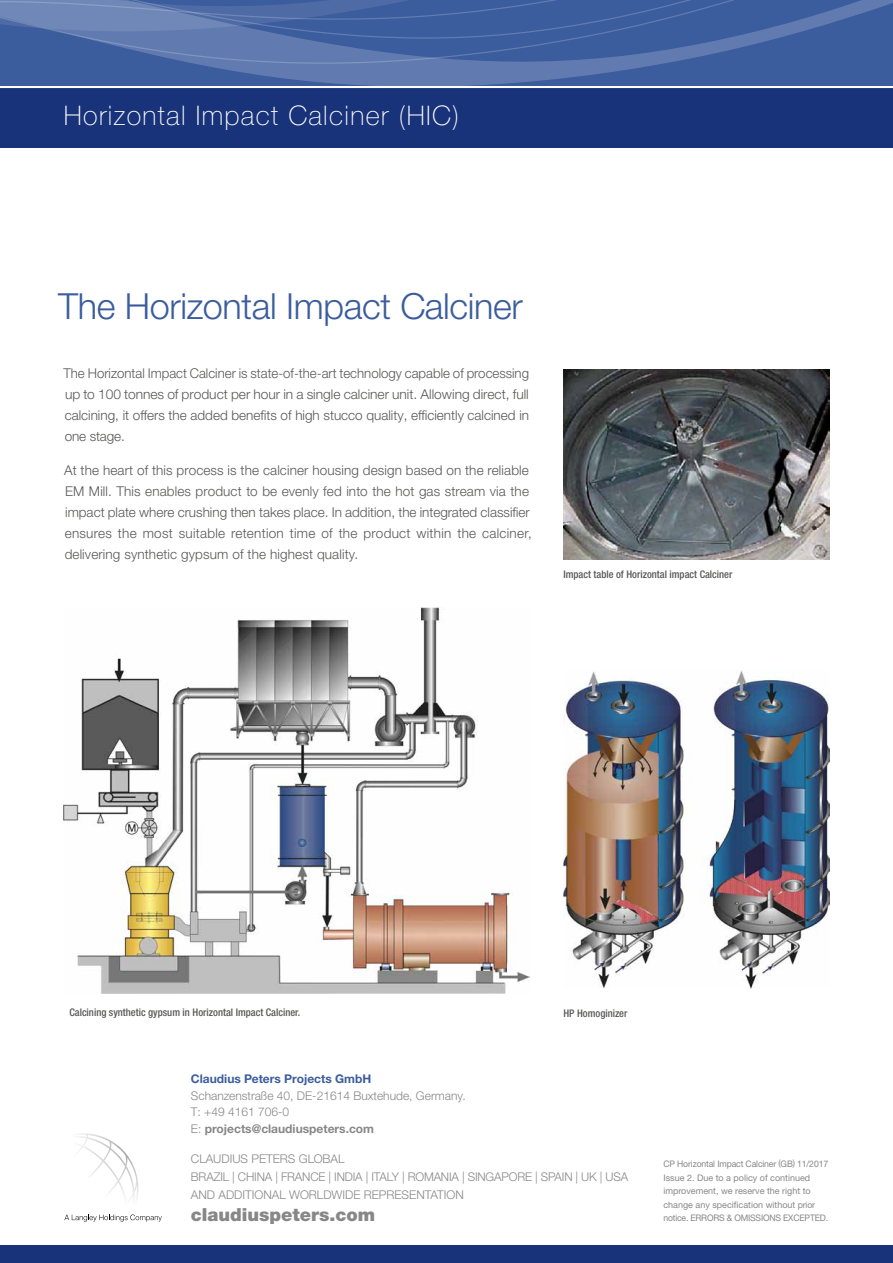
<style>
.page{position:relative;width:893px;height:1263px;background:#fff}
.page>*{position:absolute;margin:0;border:0;box-sizing:border-box;transform-origin:0 0}
.t1{font:300 36px "Helvetica Neue LTW1 G";letter-spacing:-.01em;color:#3b5c9d}
.t2{font:100 27px "Helvetica Neue LTW1 G";letter-spacing:.05em;color:#fff}
.t3{font:900 18px "Helvetica Neue LTW1 G";color:#878787}
.t4{font:300 13.5px/21px "Helvetica Neue LTW1 G";letter-spacing:.01em;color:#575756;text-align:justify}
.t5{font:300 12px/16.5px "Helvetica Neue LTW1 G";color:#878787}
.t6{font:700 12px "Helvetica Neue LTW1 G";color:#3b5c9d}
.t7{font:500 condensed 10.5px "Helvetica Neue LTW1 G";color:#575756}
.t8{font:9px/13.5px "Helvetica Neue";color:#878787;scale:.96 1}
.s1{font-weight:700}
</style>
<div class="page">
<div style="left:0;top:43px;width:893px;height:105px;background:#19337a"></div>
<svg style="left:64px;top:1133px;width:98px;height:89px"></svg>
<hr style="left:0;top:85px;width:893px;height:3px;background:#fff">
<div style="left:0;top:1246px;width:893px;height:17px;background:#19337a"></div>
<svg style="left:0;top:43px;width:893px;height:42px;background:#4967a4"></svg>
<svg style="left:0;top:0;width:893px;height:43px;background:#4a68a4"></svg>
<img style="left:64px;top:608px;width:465px;height:385px">
<img style="left:563px;top:370px;width:266px;height:190px">
<img style="left:563px;top:671px;width:266px;height:317px">
<h2 class="t2" style="left:64px;top:100px;width:397px">Horizontal Impact Calciner (HIC)</h2>
<h1 class="t1" style="left:58px;top:284px;width:466px">The Horizontal Impact Calciner</h1>
<p class="t4" style="left:63px;top:363px;width:467px">The Horizontal Impact Calciner is state-of-the-art technology capable of processing up to 100 tonnes of product per hour in a single calciner unit. Allowing direct, full calcining, it offers the added benefits of high stucco quality, efficiently calcined in one stage.</p>
<p class="t4" style="left:64px;top:460px;width:469px;text-align:left">At the heart of this process is the calciner housing design based on the reliable EM Mill. This enables product to be evenly fed into the hot gas stream via the impact plate where crushing then takes place. In addition, the integrated classifier ensures the most suitable retention time of the product within the calciner, delivering synthetic gypsum of the highest quality.</p>
<p class="t7" style="left:563px;top:568px;width:171px">Impact table of Horizontal impact Calciner</p>
<p class="t7" style="left:69px;top:1006px;width:232px">Calcining synthetic gypsum in Horizontal Impact Calciner.</p>
<p class="t7" style="left:563px;top:1006px;width:66px">HP Homoginizer</p>
<p class="t6" style="left:191px;top:1071px;width:182px">Claudius Peters Projects GmbH</p>
<p class="t5" style="left:191px;top:1087px;width:276px">Schanzenstraße 40, DE-21614 Buxtehude, Germany.<br>T: +49 4161 706-0<br>E: <span class="s1">projects@claudiuspeters.com</span></p>
<p class="t5" style="left:191px;top:1149px;width:439px;line-height:18px">CLAUDIUS PETERS GLOBAL<br>BRAZIL | CHINA | FRANCE | INDIA | ITALY | ROMANIA | SINGAPORE | SPAIN | UK | USA<br>AND ADDITIONAL WORLDWIDE REPRESENTATION</p>
<h3 class="t3" style="left:191px;top:1203px;width:186px">claudiuspeters.com</h3>
<p class="t8" style="left:663px;top:1157px;width:173px">CP Horizontal Impact Calciner (GB) 11/2017<br>Issue 2. Due to a policy of continued improvement, we reserve the right to change any specification without prior notice. ERRORS &amp; OMISSIONS EXCEPTED.</p>
</div>
